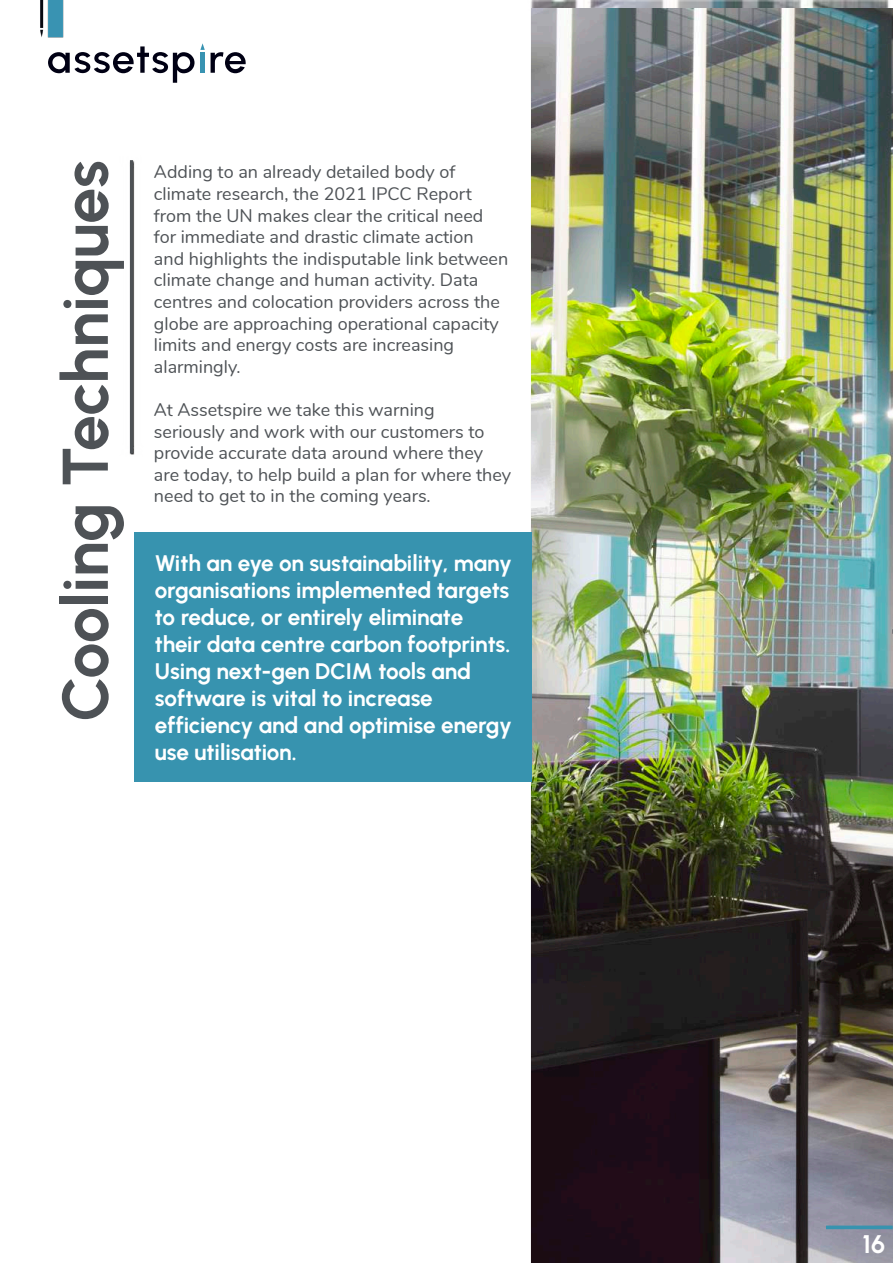
<style>
.page{position:relative;width:893px;height:1263px;background:#fff}
.page>*{position:absolute;margin:0;border:0;box-sizing:border-box;transform-origin:0 0}
.t1{font:64.5px "Urbanist";letter-spacing:-.01em;color:#4e5256}
.t2{font:25.5px "Urbanist";color:#fff}
.t3{font:22.5px/27px "Urbanist";letter-spacing:-.01em;color:#fff}
.t4{font:18px/21.6px "Nunito";color:#4e5256}
</style>
<div class="page">
<img style="left:531px;top:9px;width:362px;height:1254px">
<svg style="left:211px;top:52px;width:35px;height:21px"></svg>
<svg style="left:48px;top:43px;width:157px;height:40px"></svg>
<div style="left:200px;top:53px;width:5px;height:20px;background:#3893b2"></div>
<img style="left:40px;top:0;width:24px;height:38px">
<hr style="left:826px;top:1226px;width:66px;height:3px;background:#3793af">
<hr style="left:826px;top:1225px;width:66px;height:3px;background:#3793af">
<hr style="left:130px;top:160px;width:3px;height:294px;background:#4e5256">
<div style="left:134px;top:532px;width:397px;height:250px;background:#3793af"></div>
<h1 class="t1" style="left:43px;top:722px;width:563px;rotate:-90deg">Cooling Techniques</h1>
<p class="t4" style="left:154px;top:160px;width:356px">Adding to an already detailed body of climate research, the 2021 IPCC Report from the UN makes clear the critical need for immediate and drastic climate action and highlights the indisputable link between climate change and human activity. Data centres and colocation providers across the globe are approaching operational capacity limits and energy costs are increasing alarmingly.</p>
<p class="t4" style="left:154px;top:398px;width:359px">At Assetspire we take this warning<br>seriously and work with our customers to provide accurate data around where they are today, to help build a plan for where they need to get to in the coming years.</p>
<p class="t3" style="left:155px;top:549px;width:359px">With an eye on sustainability, many organisations implemented targets to reduce, or entirely eliminate their data centre carbon footprints.<br>Using next-gen DCIM tools and software is vital to increase efficiency and and optimise energy use utilisation.</p>
<h2 class="t2" style="left:863px;top:1227px;width:24px">16</h2>
</div>
